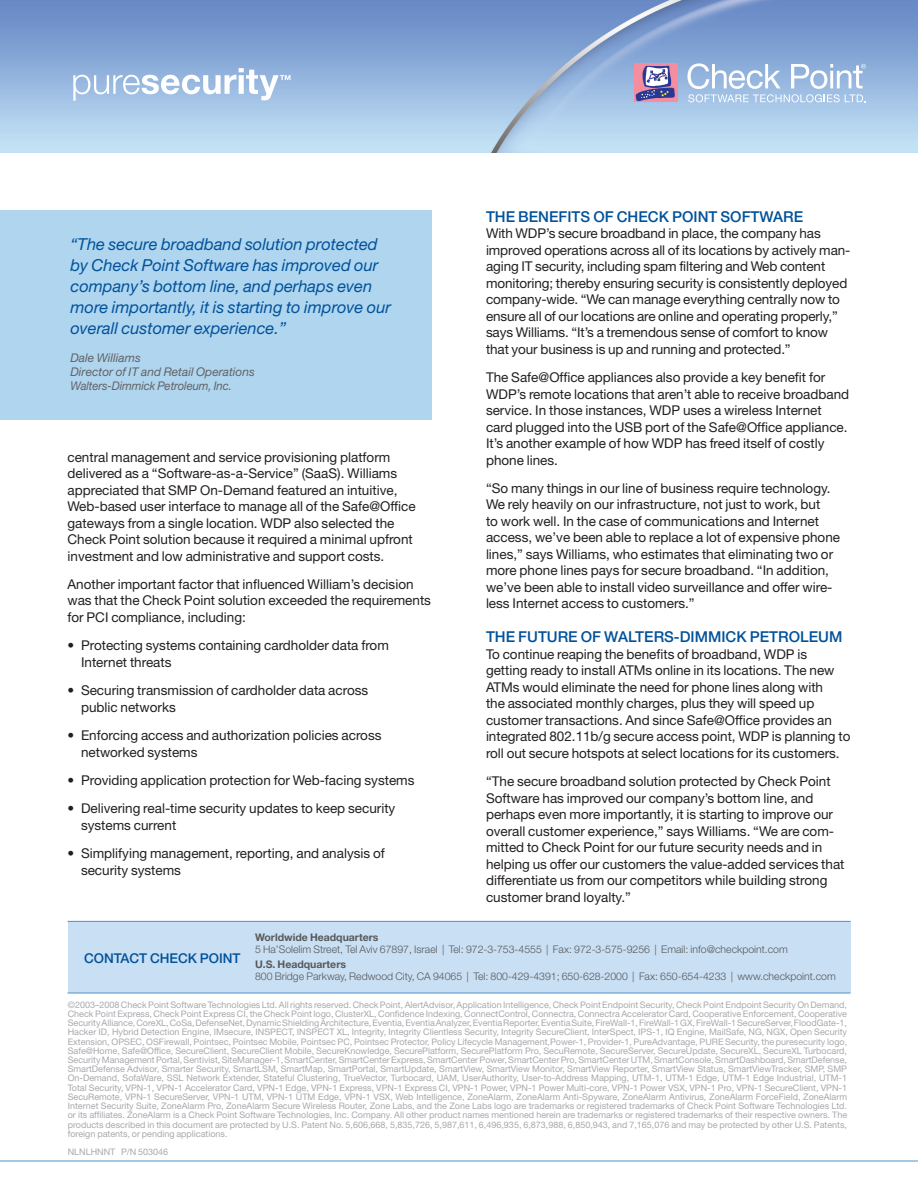
<style>
.page{position:relative;width:918px;height:1188px;background:#fff}
.page>*{position:absolute;margin:0;border:0;box-sizing:border-box;transform-origin:0 0}
.SS_Quote{font:italic 16.5px/21px "Helvetica Neue";color:#01529a}
.Subhead_1{font:500 15px "Helvetica Neue";color:#01529a}
.Body_Copy{font:13.5px/16.5px "Helvetica Neue";color:#231f20}
.Bulleted_Copy{font:13.5px/16.5px "Helvetica Neue";color:#231f20}
.Contact_Check_Point{font:500 13.5px "Helvetica Neue";color:#01529a}
.SS_Quoter{font:italic 12px "Helvetica Neue";color:#636366}
.SS_Quoter-2{font:italic 12px "Helvetica Neue";color:#636366;scale:.95 1}
.headquarters_address{font:300 10.5px "Helvetica Neue";color:#57585a}
.address_header{font:700 10.5px "Helvetica Neue";color:#57585a}
.Legal{font:9px/9.1px "Helvetica Neue";color:#a8a9ad;text-align:justify}
</style>
<div class="page">
<img style="left:0;top:0;width:918px;height:153px">
<div style="left:634px;top:64px;width:44px;height:38px;background:#f48da0"></div>
<svg style="left:635px;top:66px;width:40px;height:35px"></svg>
<svg style="left:687px;top:63px;width:179px;height:39px"></svg>
<svg style="left:73px;top:68px;width:218px;height:33px"></svg>
<hr style="left:0;top:1161px;width:918px;height:1px;background:#5090cc">
<div style="left:68px;top:921px;width:783px;height:72px;background:#c9dff3"></div>
<hr style="left:68px;top:993px;width:783px;height:1px;background:#5090cc">
<hr style="left:68px;top:921px;width:783px;height:1px;background:#5090cc">
<div style="left:0;top:210px;width:432px;height:210px;background:#afd5ef"></div>
<p class="SS_Quote" style="left:70px;top:234px;width:322px">“The secure broadband solution protected by Check Point Software has improved our company’s bottom line, and perhaps even more importantly, it is starting to improve our overall customer experience.”</p>
<p class="SS_Quoter" style="left:70px;top:350px;width:72px">Dale Williams</p>
<p class="SS_Quoter" style="left:70px;top:364px;width:186px">Director of IT and Retail Operations</p>
<p class="SS_Quoter-2" style="left:70px;top:379px;width:172px">Walters-Dimmick Petroleum, Inc.</p>
<p class="Body_Copy" style="left:68px;top:448px;width:350px">central management and service provisioning platform delivered as a “Software-as-a-Service” (SaaS). Williams appreciated that SMP On-Demand featured an intuitive, Web-based user interface to manage all of the Safe@Office gateways from a single location. WDP also selected the Check Point solution because it required a minimal upfront investment and low administrative and support costs.</p>
<p class="Body_Copy" style="left:68px;top:576px;width:365px">Another important factor that influenced William’s decision was that the Check Point solution exceeded the requirements for PCI compliance, including:</p>
<p class="Bulleted_Copy" style="left:81px;top:637px;width:309px;text-indent:-14px">• Protecting systems containing cardholder data from<br>Internet threats</p>
<p class="Bulleted_Copy" style="left:81px;top:682px;width:289px;text-indent:-14px">• Securing transmission of cardholder data across public networks</p>
<p class="Bulleted_Copy" style="left:81px;top:727px;width:302px;text-indent:-14px">• Enforcing access and authorization policies across networked systems</p>
<p class="Bulleted_Copy" style="left:68px;top:772px;width:349px">• Providing application protection for Web-facing systems</p>
<p class="Bulleted_Copy" style="left:81px;top:800px;width:316px;text-indent:-14px">• Delivering real-time security updates to keep security systems current</p>
<p class="Bulleted_Copy" style="left:81px;top:845px;width:305px;text-indent:-14px">• Simplifying management, reporting, and analysis of security systems</p>
<p class="Subhead_1" style="left:486px;top:207px;width:11px">THE</p>
<p class="Subhead_1" style="left:518px;top:207px;width:266px">BENEFITS OF CHECK POINT SOFTWARE</p>
<p class="Body_Copy" style="left:486px;top:225px;width:366px">With WDP’s secure broadband in place, the company has improved operations across all of its locations by actively man&shy;aging IT security, including spam filtering and Web content monitoring; thereby ensuring security is consistently deployed company-wide. “We can manage everything centrally now to ensure all of our locations are online and operating properly,” says Williams. “It’s a tremendous sense of comfort to know that your business is up and running and protected.”</p>
<p class="Body_Copy" style="left:486px;top:369px;width:365px">The Safe@Office appliances also provide a key benefit for WDP’s remote locations that aren’t able to receive broadband service. In those instances, WDP uses a wireless Internet card plugged into the USB port of the Safe@Office appliance.<br>It’s another example of how WDP has freed itself of costly phone lines.</p>
<p class="Body_Copy" style="left:486px;top:480px;width:356px">“So many things in our line of business require technology.<br>We rely heavily on our infrastructure, not just to work, but<br>to work well. In the case of communications and Internet access, we’ve been able to replace a lot of expensive phone lines,” says Williams, who estimates that eliminating two or more phone lines pays for secure broadband. “In addition, we’ve been able to install video surveillance and offer wire&shy;less Internet access to customers.”</p>
<p class="Subhead_1" style="left:486px;top:628px;width:11px">THE</p>
<p class="Subhead_1" style="left:518px;top:628px;width:20px">FUTURE</p>
<p class="Subhead_1" style="left:581px;top:628px;width:65px">OF WALTERS</p>
<p class="Subhead_1" style="left:674px;top:628px;width:97px">-DIMM ICK PETRO</p>
<p class="Subhead_1" style="left:800px;top:628px;width:21px">LEUM</p>
<p class="Body_Copy" style="left:486px;top:646px;width:366px">To continue reaping the benefits of broadband, WDP is getting ready to install ATMs online in its locations. The new ATMs would eliminate the need for phone lines along with<br>the associated monthly charges, plus they will speed up customer transactions. And since Safe@Office provides an integrated 802.11b/g secure access point, WDP is planning to roll out secure hotspots at select locations for its customers.</p>
<p class="Body_Copy" style="left:486px;top:773px;width:360px">“The secure broadband solution protected by Check Point Software has improved our company’s bottom line, and perhaps even more importantly, it is starting to improve our overall customer experience,” says Williams. “We are com&shy;mitted to Check Point for our future security needs and in helping us offer our customers the value-added services that differentiate us from our competitors while building strong customer brand loyalty.”</p>
<p class="Contact_Check_Point" style="left:84px;top:950px;width:158px">CONTACT CHECK POINT</p>
<p class="address_header" style="left:255px;top:931px;width:125px">Worldwide Headquarters</p>
<p class="headquarters_address" style="left:255px;top:943px;width:534px">5 Ha’Solelim Street, Tel Aviv 67897, Israel | Tel: 972-3-753-4555 | Fax: 972-3-575-9256 | Email: info@checkpoint.com</p>
<p class="address_header" style="left:255px;top:958px;width:93px">U.S. Headquarters</p>
<p class="headquarters_address" style="left:255px;top:970px;width:582px">800 Bridge Parkway, Redwood City, CA 94065 | Tel: 800-429-4391; 650-628-2000 | Fax: 650-654-4233 | www.checkpoint.com</p>
<p class="Legal" style="left:68px;top:1000px;width:781px">©2003–2008 Check Point Software Technologies Ltd. All rights reserved. Check Point, AlertAdvisor, Application Intelligence, Check Point Endpoint Security, Check Point Endpoint Security On Demand, Check Point Express, Check Point Express CI, the Check Point logo, ClusterXL, Confidence Indexing, ConnectControl, Connectra, Connectra Accelerator Card, Cooperative Enforcement, Cooperative Security Alliance, CoreXL, CoSa, DefenseNet, Dynamic Shielding Architecture, Eventia, Eventia Analyzer, Eventia Reporter, Eventia Suite, FireWall-1, FireWall-1 GX, FireWall-1 SecureServer, FloodGate-1, Hacker ID, Hybrid Detection Engine, IMsecure, INSPECT, INSPECT XL, Integrity, Integrity Clientless Security, Integrity SecureClient, InterSpect, IPS-1, IQ Engine, MailSafe, NG, NGX, Open Security Extension, OPSEC, OSFirewall, Pointsec, Pointsec Mobile, Pointsec PC, Pointsec Protector, Policy Lifecycle Management,Power-1, Provider-1, PureAdvantage, PURE Security, the puresecurity logo, Safe@Home, Safe@Office, SecureClient, SecureClient Mobile, SecureKnowledge, SecurePlatform, SecurePlatform Pro, SecuRemote, SecureServer, SecureUpdate, SecureXL, SecureXL Turbocard, Security Management Portal, Sentivist, SiteManager-1, SmartCenter, SmartCenter Express, SmartCenter Power, SmartCenter Pro, SmartCenter UTM, SmartConsole, SmartDashboard, SmartDefense, SmartDefense Advisor, Smarter Security, SmartLSM, SmartMap, SmartPortal, SmartUpdate, SmartView, SmartView Monitor, SmartView Reporter, SmartView Status, SmartViewTracker, SMP, SMP On-Demand, SofaWare, SSL Network Extender, Stateful Clustering, TrueVector, Turbocard, UAM, UserAuthority, User-to-Address Mapping, UTM-1, UTM-1 Edge, UTM-1 Edge Industrial, UTM-1<br>Total Security, VPN-1, VPN-1 Accelerator Card, VPN-1 Edge, VPN-1 Express, VPN-1 Express CI, VPN-1 Power, VPN-1 Power Multi-core, VPN-1 Power VSX, VPN-1 Pro, VPN-1 SecureClient, VPN-1<br>SecuRemote, VPN-1 SecureServer, VPN-1 UTM, VPN-1 UTM Edge, VPN-1 VSX, Web Intelligence, ZoneAlarm, ZoneAlarm Anti-Spyware, ZoneAlarm Antivirus, ZoneAlarm ForceField, ZoneAlarm Internet Security Suite, ZoneAlarm Pro, ZoneAlarm Secure Wireless Router, Zone Labs, and the Zone Labs logo are trademarks or registered trademarks of Check Point Software Technologies Ltd. or its affiliates. ZoneAlarm is a Check Point Software Technologies, Inc. Company. All other product names mentioned herein are trademarks or registered trademarks of their respective owners. The products described in this document are protected by U.S. Patent No. 5,606,668, 5,835,726, 5,987,611, 6,496,935, 6,873,988, 6,850,943, and 7,165,076 and may be protected by other U.S. Patents, foreign patents, or pending applications.</p>
<p class="Legal" style="left:68px;top:1147px;width:102px">NLNLHNNT P/N 503046</p>
</div>
